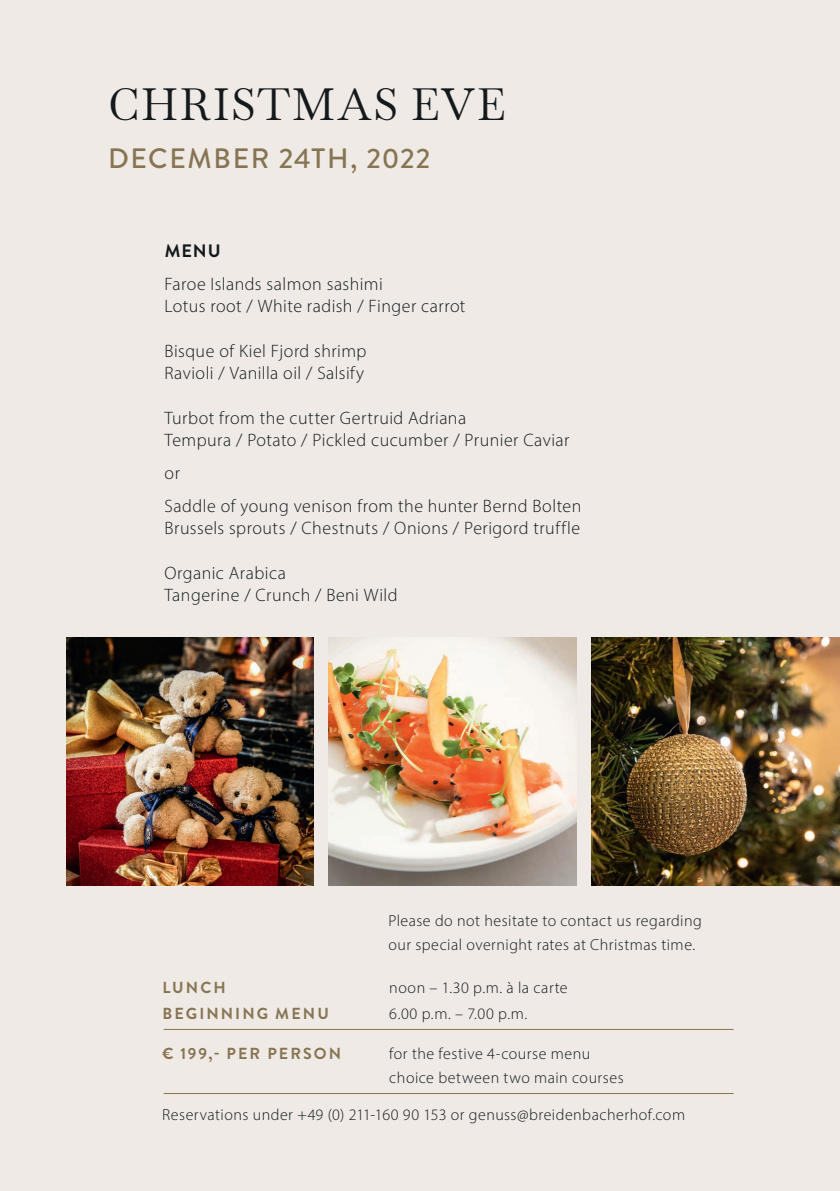
<style>
.page{position:relative;width:840px;height:1191px;background:#fff}
.page>*{position:absolute;margin:0;border:0;box-sizing:border-box;transform-origin:0 0}
.t1{font:44px "Baskervville";letter-spacing:.045em;color:#14191c}
.t2{font:500 28px "Brandon Grotesque";letter-spacing:.055em;color:#867553}
.t3{font:300 18px/22px "Myriad Pro";letter-spacing:.025em;color:#14191c}
.t4{font:700 18px "Brandon Grotesque";color:#14191c}
.t5{font:300 16px/24px "Myriad Pro";letter-spacing:.03em;color:#14191c}
.t6{font:700 16px "Brandon Grotesque";letter-spacing:.13em;color:#867553}
</style>
<div class="page">
<div style="left:0;top:0;width:839px;height:1191px;background:#efeae5"></div>
<img style="left:328px;top:637px;width:248px;height:249px">
<img style="left:67px;top:637px;width:247px;height:249px">
<img style="left:591px;top:637px;width:248px;height:249px">
<hr style="left:164px;top:1093px;width:569px;height:1px;background:#867553">
<hr style="left:164px;top:1029px;width:569px;height:1px;background:#867553">
<h1 class="t1" style="left:108px;top:69px;width:399px">CHRISTMAS EVE</h1>
<h2 class="t2" style="left:108px;top:139px;width:323px">DECEMBER 24TH, 2022</h2>
<p class="t4" style="left:165px;top:238px;width:57px">MENU</p>
<p class="t3" style="left:164px;top:273px;width:302px">Faroe Islands salmon sashimi<br>Lotus root / White radish / Finger carrot</p>
<p class="t3" style="left:164px;top:340px;width:203px">Bisque of Kiel Fjord shrimp<br>Ravioli / Vanilla oil / Salsify</p>
<p class="t3" style="left:164px;top:406px;width:406px">Turbot from the cutter Gertruid Adriana<br>Tempura / Potato / Pickled cucumber / Prunier Caviar</p>
<p class="t3" style="left:164px;top:456px;width:418px;line-height:33.4px">or<br>Saddle of young venison from the hunter Bernd Bolten</p>
<p class="t3" style="left:164px;top:517px;width:417px">Brussels sprouts / Chestnuts / Onions / Perigord truffle</p>
<p class="t3" style="left:164px;top:562px;width:234px">Organic Arabica<br>Tangerine / Crunch / Beni Wild</p>
<p class="t5" style="left:388px;top:908px;width:315px">Please do not hesitate to contact us regarding our special overnight rates at Christmas time.</p>
<p class="t6" style="left:162px;top:976px;width:65px">LUNCH</p>
<p class="t5" style="left:389px;top:975px;width:180px">noon – 1.30 p.m. à la carte</p>
<p class="t6" style="left:162px;top:1002px;width:168px">BEGINNING MENU</p>
<p class="t5" style="left:389px;top:1001px;width:139px">6.00 p.m. – 7.00 p.m.</p>
<p class="t6" style="left:162px;top:1042px;width:180px">€ 199,- PER PERSON</p>
<p class="t5" style="left:389px;top:1041px;width:236px">for the festive 4-course menu choice between two main courses</p>
<p class="t5" style="left:162px;top:1103px;width:524px">Reservations under +49 (0) 211-160 90 153 or genuss@breidenbacherhof.com</p>
</div>
